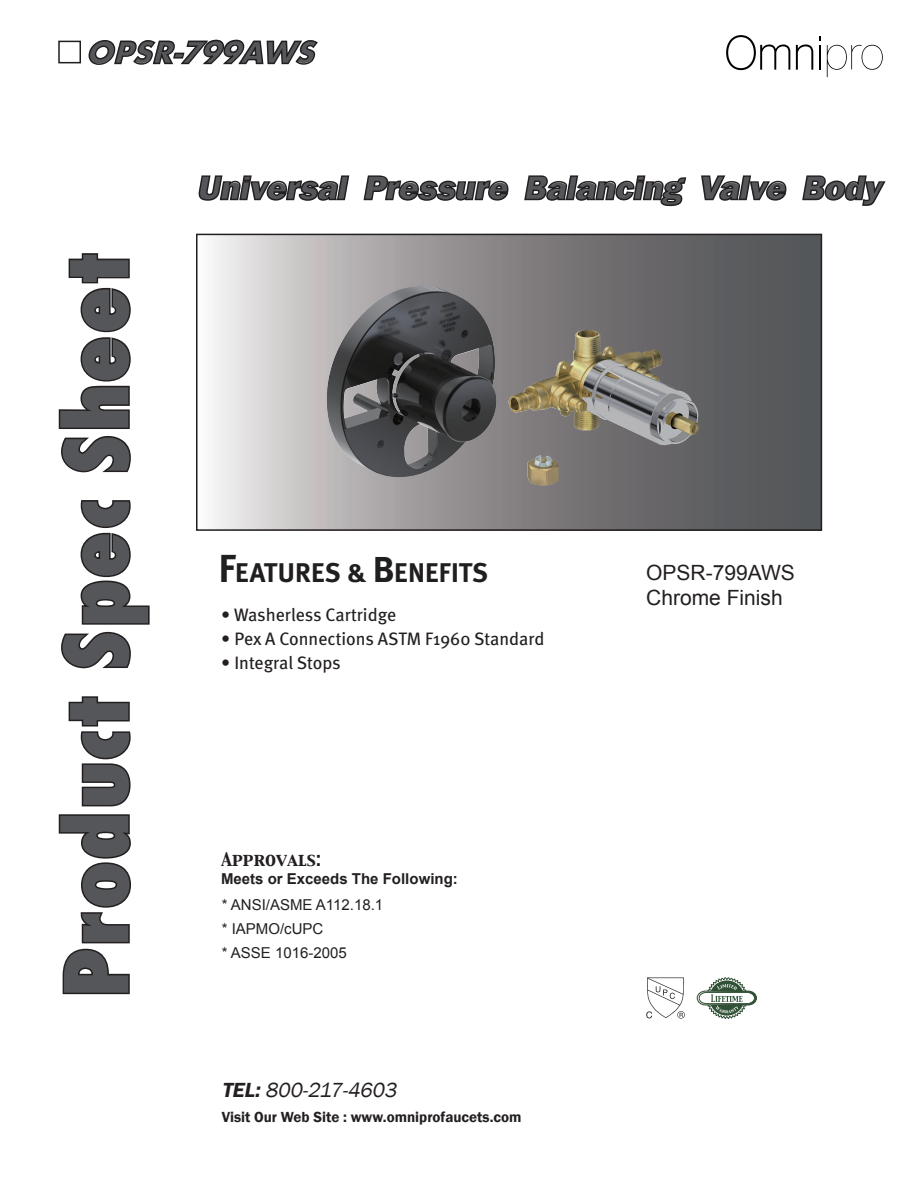
<style>
.page{position:relative;width:918px;height:1202px;background:#fff}
.page>*{position:absolute;margin:0;border:0;box-sizing:border-box;transform-origin:0 0}
.t1{font:84px "Futura Cond X Boold";color:#545659}
.t2{font:italic 800 34.5px "Franklin Gothic Bold S Si";color:#545659}
.t3{font:700 33px "Futura Obl";letter-spacing:-.005em;color:#545659}
.t4{font:700 27px "Meta Plus";letter-spacing:-.02em;color:#211e1f}
.t5{font:21px/25.2px "Arial";color:#231f20}
.t6{font:italic 21px "Franklin Gothic";color:#231f20}
.t7{font:18px "Meta";color:#231f20}
.t8{font:16.5px "Capitals";color:#231f20}
.t9{font:15px/24px "Arial";color:#231f20}
.t10{font:600 15px "Franklin Gothic";color:#231f20}
.t11{font:700 15px "Arial";color:#231f20}
.s1{font-size:39px}
.s2{font-size:36px}
.s3{font-weight:600}
</style>
<div class="page">
<svg style="left:213px;top:236px;width:606px;height:291px;background:#929192"></svg>
<div style="left:196px;top:233px;width:626px;height:297px;border:2px solid #231f20"></div>
<svg style="left:726px;top:35px;width:64px;height:35px"></svg>
<svg style="left:796px;top:44px;width:17px;height:26px"></svg>
<hr style="left:819px;top:45px;width:2px;height:25px;background:#000001">
<svg style="left:827px;top:45px;width:56px;height:32px"></svg>
<svg style="left:58px;top:696px;width:73px;height:299px"></svg>
<svg style="left:61px;top:500px;width:89px;height:169px"></svg>
<svg style="left:58px;top:253px;width:73px;height:220px"></svg>
<svg style="left:198px;top:175px;width:152px;height:26px"></svg>
<svg style="left:363px;top:175px;width:146px;height:26px"></svg>
<svg style="left:524px;top:175px;width:163px;height:32px"></svg>
<svg style="left:701px;top:175px;width:86px;height:26px"></svg>
<svg style="left:802px;top:175px;width:84px;height:31px"></svg>
<div style="left:58px;top:41px;width:23px;height:22px;border:2px solid #201d1e"></div>
<svg style="left:88px;top:39px;width:230px;height:26px"></svg>
<img style="left:320px;top:286px;width:381px;height:202px">
<svg style="left:697px;top:977px;width:60px;height:41px"></svg>
<svg style="left:646px;top:977px;width:39px;height:41px"></svg>
<h3 class="t3" style="left:86px;top:33px;width:229px">OPSR-799AWS</h3>
<h1 class="t1" style="left:39px;top:997px;width:749px;rotate:-90deg">Product Spec Sheet</h1>
<h2 class="t2" style="left:197px;top:167px;width:687px">Universal Pressure Balancing Valve Body</h2>
<h3 class="t4" style="left:218px;top:557px;width:272px"><span class="s1">F</span>EATURES &amp; <span class="s2">B</span>ENEFITS</h3>
<p class="t7" style="left:221px;top:604px;width:176px">• Washerless Cartridge</p>
<p class="t7" style="left:221px;top:628px;width:325px">• Pex A Connections ASTM F1960 Standard</p>
<p class="t7" style="left:221px;top:652px;width:121px">• Integral Stops</p>
<p class="t8" style="left:221px;top:848px;width:102px">Approvals:</p>
<p class="t11" style="left:221px;top:869px;width:238px">Meets or Exceeds The Following:</p>
<p class="t9" style="left:222px;top:892px;width:163px">* ANSI/ASME A112.18.1 * IAPMO/cUPC<br>* ASSE 1016-2005</p>
<p class="t6" style="left:222px;top:1076px;width:181px"><span class="s3">TEL:</span>800-217-4603</p>
<p class="t10" style="left:222px;top:1107px;width:301px">Visit Our Web Site : www.omniprofaucets.com</p>
<p class="t5" style="left:646px;top:560px;width:150px">OPSR-799AWS<br>Chrome Finish</p>
</div>
